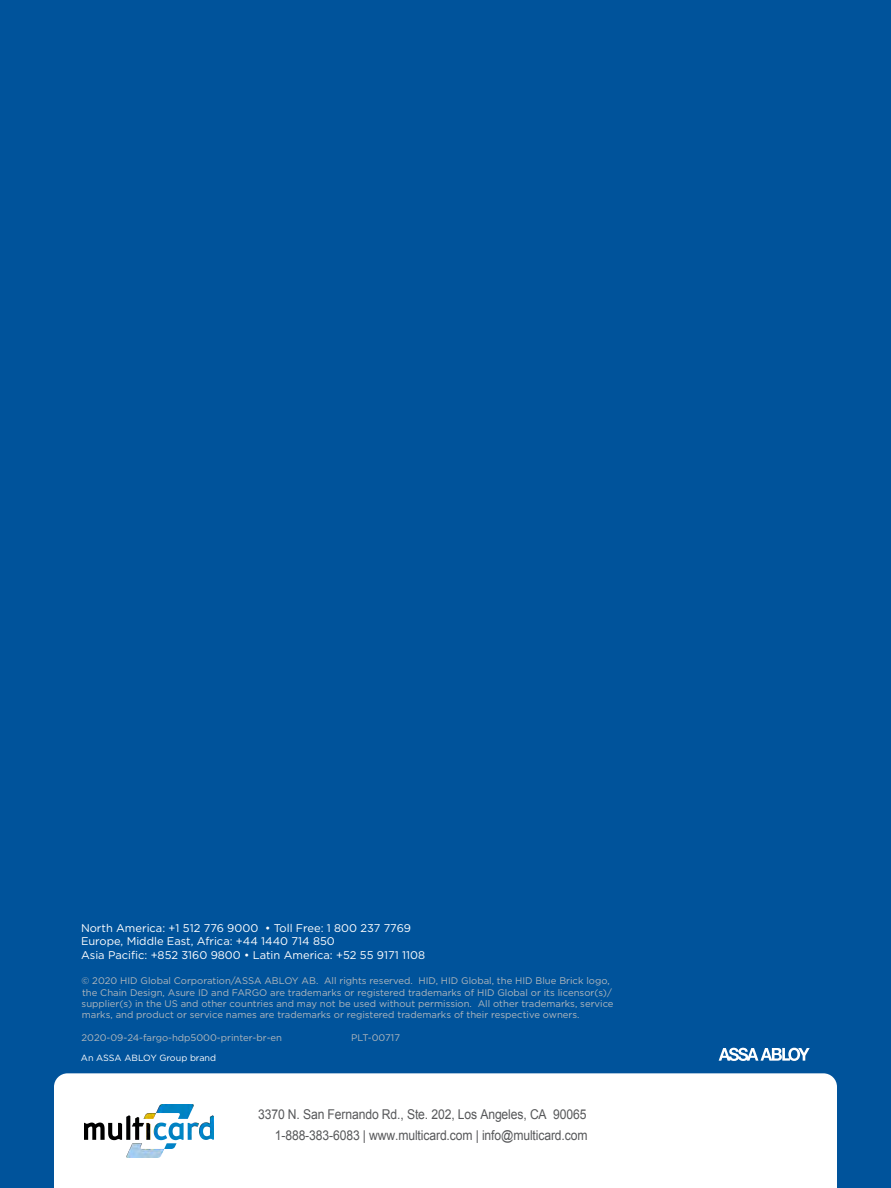
<style>
.page{position:relative;width:891px;height:1188px;background:#00539b}
.page>*{position:absolute;margin:0;border:0;box-sizing:border-box;transform-origin:0 0}
.t1{font:13.5px/21.3px "Arial";letter-spacing:-.01em;color:#57585a;text-align:right;scale:.9 1}
.t2{font:11.1px/13.4px "Gotham";color:#fff}
.t3{font:9.6px/11.4px "Gotham";color:#b1b7bc}
.t4{font:9px "Gotham";color:#fff}
</style>
<div class="page">
<div style="left:54px;top:1073px;width:783px;height:115px;background:#fff"></div>
<svg style="left:719px;top:1048px;width:91px;height:13px"></svg>
<img style="left:85px;top:1104px;width:128px;height:53px">
<p class="t2" style="left:81px;top:921px;width:346px">North America: +1 512 776 9000 • Toll Free: 1 800 237 7769<br>Europe, Middle East, Africa: +44 1440 714 850<br>Asia Pacific: +852 3160 9800 • Latin America: +52 55 9171 1108</p>
<p class="t3" style="left:82px;top:975px;width:534px">© 2020 HID Global Corporation/ASSA ABLOY AB. All rights reserved. HID, HID Global, the HID Blue Brick logo, the Chain Design, Asure ID and FARGO are trademarks or registered trademarks of HID Global or its licensor(s)/ supplier(s) in the US and other countries and may not be used without permission. All other trademarks, service marks, and product or service names are trademarks or registered trademarks of their respective owners.</p>
<p class="t3" style="left:82px;top:1032px;width:202px">2020-09-24-fargo-hdp5000-printer-br-en</p>
<p class="t3" style="left:351px;top:1032px;width:50px">PLT-00717</p>
<p class="t4" style="left:81px;top:1052px;width:137px">An ASSA ABLOY Group brand</p>
<h1 class="t1" style="left:258px;top:1104px;width:368px">3370 N. San Fernando Rd., Ste. 202, Los Angeles, CA 90065<br>1-888-383-6083 | www.multicard.com | info@multicard.com</h1>
</div>
